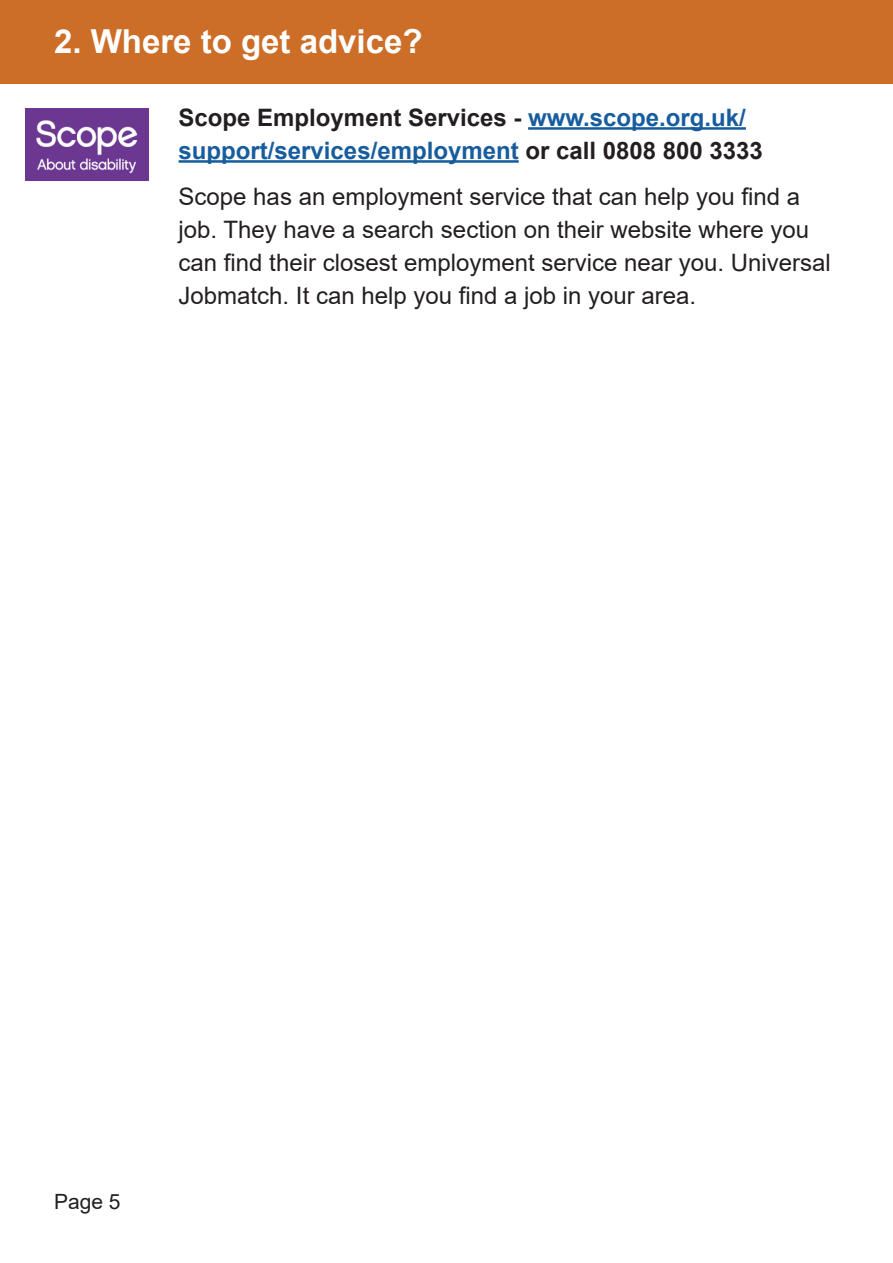
<style>
.page{position:relative;width:893px;height:1263px;background:#fff}
.page>*{position:absolute;margin:0;border:0;box-sizing:border-box;transform-origin:0 0}
.Heading{font:700 33px "Arial";color:#fff}
.t1{font:24px/33px "Arial";color:#231f20}
.t2{font:700 24px/33px "Arial";color:#175d9e}
.t3{font:21px "Arial";color:#231f20}
.s1{color:#231f20}
</style>
<div class="page">
<hr style="left:892px;top:905px;width:1px;height:218px;background:#caebf8">
<div style="left:0;top:0;width:893px;height:84px;background:#cd6e28"></div>
<hr style="left:528px;top:127px;width:218px;height:3px;background:#175d9e">
<hr style="left:179px;top:160px;width:340px;height:3px;background:#175d9e">
<img style="left:26px;top:108px;width:122px;height:72px">
<p class="Heading" style="left:54px;top:19px;width:370px">2. Where to get advice?</p>
<p class="t2" style="left:179px;top:101px;width:586px"><span class="s1">Scope Employment Services -</span> www.scope.org.uk/ support/services/employment <span class="s1">or call 0808 800 3333</span></p>
<p class="t1" style="left:179px;top:180px;width:654px">Scope has an employment service that can help you find a job. They have a search section on their website where you can find their closest employment service near you. Universal Jobmatch. It can help you find a job in your area.</p>
<p class="t3" style="left:54px;top:1187px;width:68px">Page 5</p>
</div>
